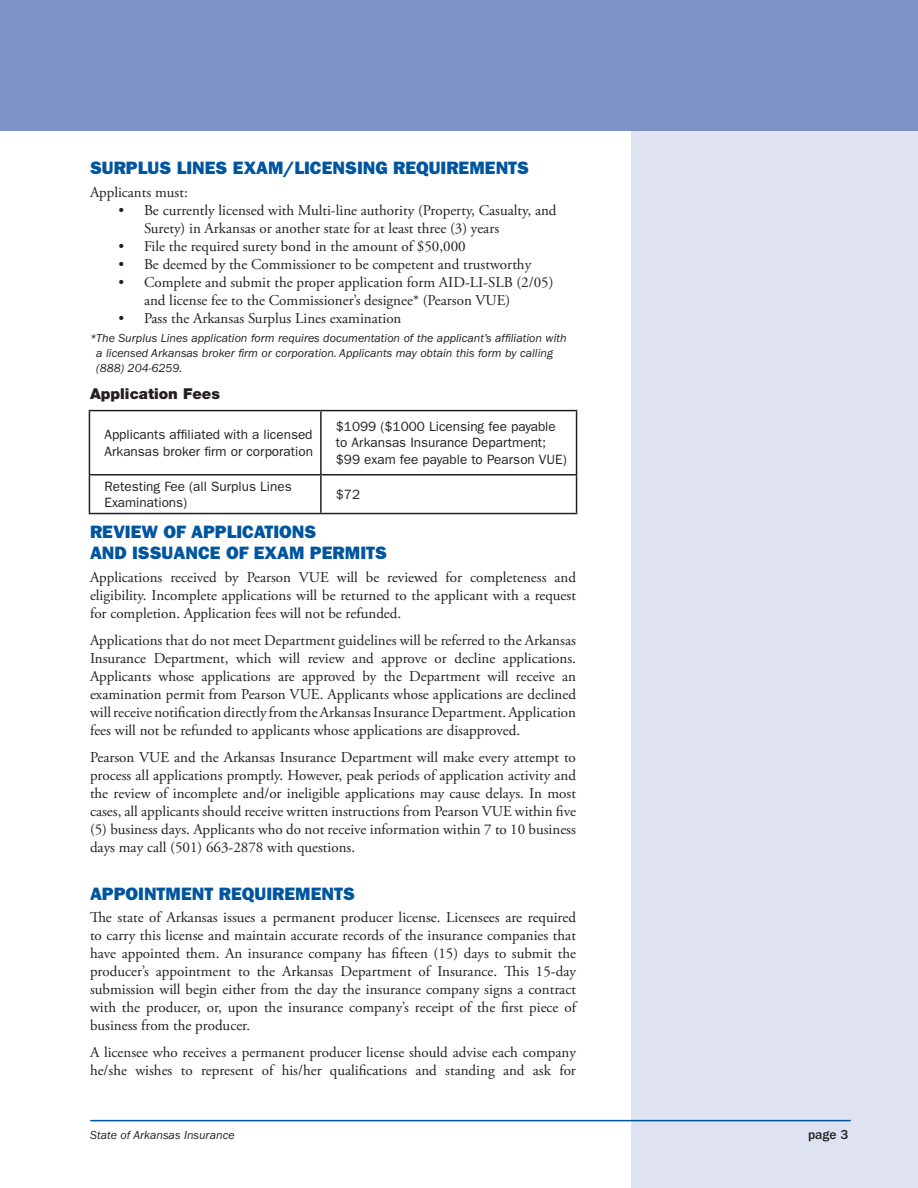
<style>
.page{position:relative;width:918px;height:1188px;background:#fff}
.page>*{position:absolute;margin:0;border:0;box-sizing:border-box;transform-origin:0 0}
.t1{font:18px "ITC Franklin Gothic Std Hvy";color:#00559f}
.t2{font:18px/21px "ITC Franklin Gothic Std Hvy";letter-spacing:.08em;color:#00559f}
.t3{font:15px/18px "Adobe Garamond Pro";color:#231f20;text-align:justify}
.t4{font:900 15px "Helvetica Neue LT Std";color:#231f20}
.t5{font:13.5px/16.5px "ITC Franklin Gothic Std";color:#231f20}
.t6{font:500 13.5px "ITC Franklin Gothic Std";color:#231f20}
.t7{font:italic 12px/15px "ITC Franklin Gothic Std";color:#231f20}
</style>
<div class="page">
<div style="left:631px;top:0;width:287px;height:1188px;background:#dee2f1"></div>
<hr style="left:90px;top:1120px;width:761px;height:1px;background:#00559f">
<div style="left:0;top:0;width:918px;height:130px;background:#7d93c6"></div>
<hr style="left:89px;top:410px;width:232px;height:1px;background:#231f20">
<hr style="left:89px;top:411px;width:1px;height:63px;background:#231f20">
<hr style="left:321px;top:410px;width:256px;height:1px;background:#231f20">
<hr style="left:320px;top:411px;width:2px;height:63px;background:#231f20">
<hr style="left:576px;top:411px;width:1px;height:63px;background:#231f20">
<hr style="left:89px;top:474px;width:232px;height:2px;background:#231f20">
<hr style="left:89px;top:476px;width:1px;height:37px;background:#231f20">
<hr style="left:321px;top:474px;width:256px;height:2px;background:#231f20">
<hr style="left:320px;top:476px;width:2px;height:37px;background:#231f20">
<hr style="left:576px;top:476px;width:1px;height:37px;background:#231f20">
<hr style="left:89px;top:513px;width:232px;height:1px;background:#231f20">
<hr style="left:321px;top:513px;width:256px;height:1px;background:#231f20">
<p class="t1" style="left:90px;top:158px;width:441px">SURPLUS LINES EXAM/LICENSING REQUIREMENTS</p>
<p class="t3" style="left:90px;top:184px;width:99px">Applicants must:</p>
<p class="t3" style="left:144px;top:202px;width:414px;text-indent:-25px">• Be currently licensed with Multi-line authority (Property, Casualty, and<br>Surety) in Arkansas or another state for at least three (3) years</p>
<p class="t3" style="left:119px;top:238px;width:349px">• File the required surety bond in the amount of $50,000</p>
<p class="t3" style="left:119px;top:256px;width:414px">• Be deemed by the Commissioner to be competent and trustworthy</p>
<p class="t3" style="left:144px;top:274px;width:411px;text-indent:-25px">• Complete and submit the proper application form AID-LI-SLB (2/05) and license fee to the Commissioner’s designee* (Pearson VUE)</p>
<p class="t3" style="left:119px;top:310px;width:284px">• Pass the Arkansas Surplus Lines examination</p>
<p class="t7" style="left:96px;top:331px;width:472px;text-indent:-6px">*The Surplus Lines application form requires documentation of the applicant’s affiliation with a licensed Arkansas broker firm or corporation. Applicants may obtain this form by calling (888) 204-6259.</p>
<p class="t4" style="left:90px;top:385px;width:132px">Application Fees</p>
<p class="t5" style="left:104px;top:426px;width:210px">Applicants affiliated with a licensed<br>Arkansas broker firm or corporation</p>
<p class="t5" style="left:336px;top:418px;width:232px">$1099 ($1000 Licensing fee payable to Arkansas Insurance Department; $99 exam fee payable to Pearson VUE)</p>
<p class="t5" style="left:104px;top:478px;width:189px">Retesting Fee (all Surplus Lines<br>Examinations)</p>
<p class="t5" style="left:336px;top:486px;width:26px">$72</p>
<p class="t1" style="left:90px;top:522px;width:114px">REVIEW OF APP</p>
<p class="t2" style="left:90px;top:522px;width:298px;text-indent:137px">LICATIONS<br>AND ISSUANCE OF EXAM PERM ITS</p>
<p class="t3" style="left:90px;top:569px;width:488px">Applications received by Pearson VUE will be reviewed for completeness and eligibility. Incomplete applications will be returned to the applicant with a request for completion. Application fees will not be refunded.</p>
<p class="t3" style="left:90px;top:632px;width:488px">Applications that do not meet Department guidelines will be referred to the Arkansas Insurance Department, which will review and approve or decline applications.<br>Applicants whose applications are approved by the Department will receive an examination permit from Pearson VUE. Applicants whose applications are declined will receive notification directly from the Arkansas Insurance Department. Application fees will not be refunded to applicants whose applications are disapproved.</p>
<p class="t3" style="left:90px;top:749px;width:487px">Pearson VUE and the Arkansas Insurance Department will make every attempt to process all applications promptly. However, peak periods of application activity and the review of incomplete and/or ineligible applications may cause delays. In most cases, all applicants should receive written instructions from Pearson VUE within five (5) business days. Applicants who do not receive information within 7 to 10 business days may call (501) 663-2878 with questions.</p>
<p class="t1" style="left:90px;top:883px;width:13px">APP</p>
<p class="t1" style="left:126px;top:883px;width:231px">OINTMENT REQUIREMENTS</p>
<p class="t3" style="left:90px;top:909px;width:488px">The state of Arkansas issues a permanent producer license. Licensees are required to carry this license and maintain accurate records of the insurance companies that have appointed them. An insurance company has fifteen (15) days to submit the producer’s appointment to the Arkansas Department of Insurance. This 15-day submission will begin either from the day the insurance company signs a contract with the producer, or, upon the insurance company’s receipt of the first piece of business from the producer.</p>
<p class="t3" style="left:90px;top:1044px;width:487px">A licensee who receives a permanent producer license should advise each company he/she wishes to represent of his/her qualifications and standing and ask for</p>
<p class="t7" style="left:90px;top:1128px;width:146px">State of Arkansas Insurance</p>
<p class="t6" style="left:808px;top:1127px;width:42px">page 3</p>
</div>
